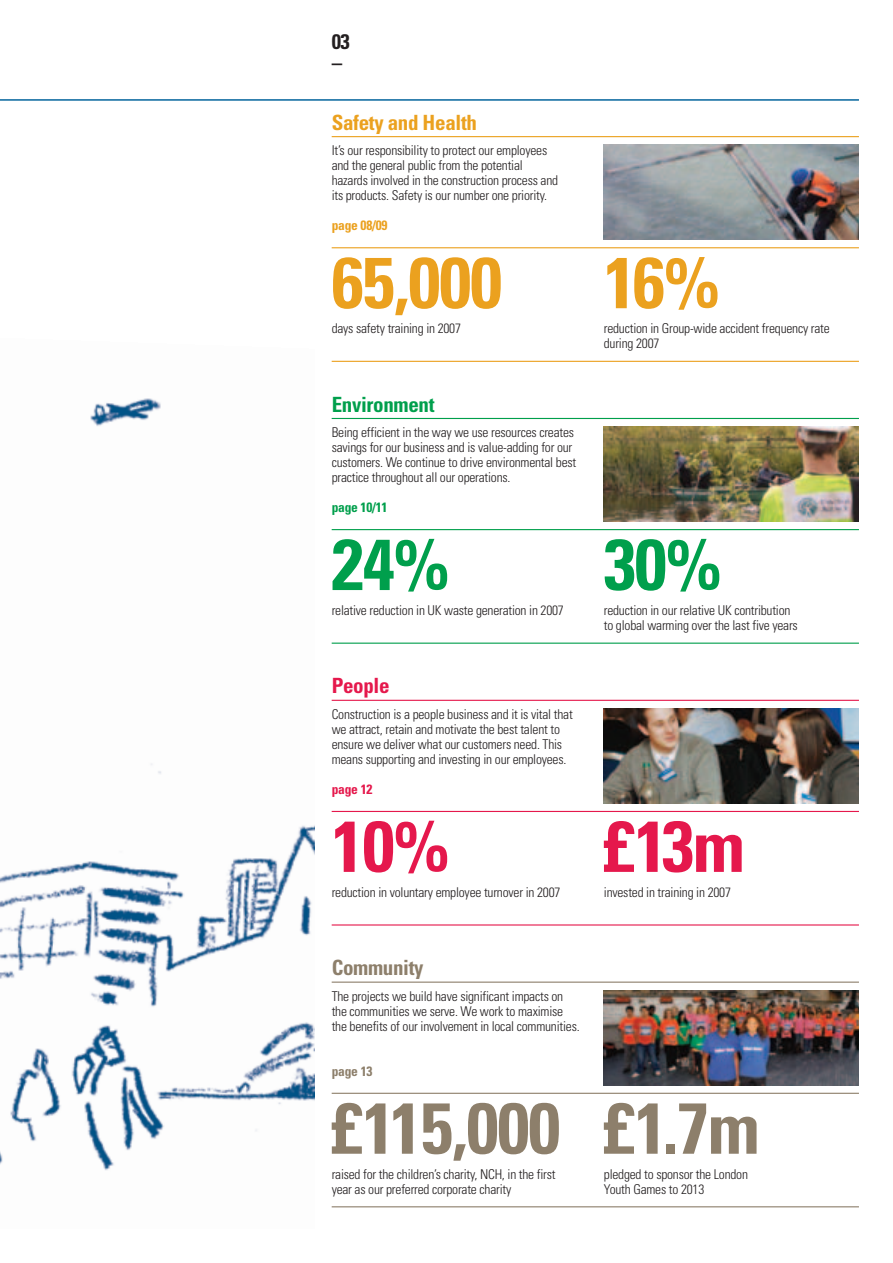
<style>
.page{position:relative;width:893px;height:1263px;background:#fff}
.page>*{position:absolute;margin:0;border:0;box-sizing:border-box;transform-origin:0 0}
.t1{font:700 condensed 72px "Univers";letter-spacing:-.015em;color:#8d7f6b}
.t2{font:700 condensed 72px "Univers";letter-spacing:-.015em;color:#eba11f}
.t3{font:700 condensed 72px "Univers";color:#e5184c}
.t4{font:700 condensed 72px "Univers";color:#009f4c}
.t5{font:700 condensed 21px "Univers";letter-spacing:-.015em;color:#eba11f}
.t6{font:700 condensed 21px "Univers";letter-spacing:-.015em;color:#009f4c}
.t7{font:700 condensed 21px "Univers";letter-spacing:-.015em;color:#8d7f6b}
.t8{font:700 condensed 21px "Univers";letter-spacing:-.015em;color:#e5184c}
.t9{font:700 condensed 21px/21px "Univers";color:#231f20}
.t10{font:300 condensed 13.5px/15px "Univers";letter-spacing:-.015em;color:#231f20}
.t11{font:700 condensed 13.5px "Univers";letter-spacing:-.015em;color:#eba11f}
.t12{font:700 condensed 13.5px "Univers";letter-spacing:-.015em;color:#009f4c}
.t13{font:700 condensed 13.5px "Univers";letter-spacing:-.015em;color:#e5184c}
.t14{font:700 condensed 13.5px "Univers";letter-spacing:-.015em;color:#8d7f6b}
</style>
<div class="page">
<img style="left:0;top:398px;width:315px;height:773px">
<hr style="left:332px;top:136px;width:527px;height:1px;background:#eba11f">
<hr style="left:332px;top:247px;width:527px;height:1px;background:#eba11f">
<hr style="left:332px;top:361px;width:527px;height:1px;background:#eba11f">
<hr style="left:332px;top:418px;width:527px;height:1px;background:#009f4c">
<hr style="left:332px;top:529px;width:527px;height:1px;background:#009f4c">
<hr style="left:332px;top:643px;width:527px;height:1px;background:#009f4c">
<hr style="left:332px;top:700px;width:527px;height:1px;background:#e5184c">
<hr style="left:332px;top:811px;width:527px;height:1px;background:#e5184c">
<hr style="left:332px;top:924px;width:527px;height:1px;background:#e5184c">
<hr style="left:332px;top:981px;width:527px;height:2px;background:#8d7f6b">
<hr style="left:332px;top:1093px;width:527px;height:1px;background:#8d7f6b">
<hr style="left:332px;top:1206px;width:527px;height:1px;background:#8d7f6b">
<img style="left:604px;top:990px;width:255px;height:95px">
<img style="left:604px;top:708px;width:255px;height:95px">
<img style="left:604px;top:427px;width:255px;height:94px">
<img style="left:604px;top:145px;width:255px;height:95px">
<hr style="left:0;top:99px;width:859px;height:2px;background:#04659d">
<h2 class="t9" style="left:332px;top:33px;width:20px">03 –</h2>
<h2 class="t5" style="left:332px;top:115px;width:147px">Safety and Health</h2>
<p class="t10" style="left:332px;top:144px;width:228px">It’s our responsibility to protect our employees and the general public from the potential hazards involved in the construction process and its products. Safety is our number one priority.</p>
<p class="t11" style="left:332px;top:220px;width:57px">page 08/09</p>
<h1 class="t2" style="left:332px;top:256px;width:172px">65,000</h1>
<h1 class="t2" style="left:604px;top:256px;width:117px">16%</h1>
<p class="t10" style="left:332px;top:322px;width:131px">days safety training in 2007</p>
<p class="t10" style="left:604px;top:322px;width:227px">reduction in Group-wide accident frequency rate during 2007</p>
<h2 class="t6" style="left:332px;top:396px;width:104px">Environment</h2>
<p class="t10" style="left:332px;top:426px;width:246px">Being efficient in the way we use resources creates savings for our business and is value-adding for our customers. We continue to drive environmental best practice throughout all our operations.</p>
<p class="t12" style="left:332px;top:502px;width:57px">page 10/11</p>
<h1 class="t4" style="left:332px;top:538px;width:119px">24%</h1>
<h1 class="t4" style="left:604px;top:538px;width:119px">30%</h1>
<p class="t10" style="left:332px;top:604px;width:234px">relative reduction in UK waste generation in 2007</p>
<p class="t10" style="left:604px;top:604px;width:196px">reduction in our relative UK contribution to global warming over the last five years</p>
<h2 class="t8" style="left:332px;top:678px;width:59px">People</h2>
<p class="t10" style="left:332px;top:708px;width:243px">Construction is a people business and it is vital that we attract, retain and motivate the best talent to ensure we deliver what our customers need. This means supporting and investing in our employees.</p>
<p class="t13" style="left:332px;top:784px;width:42px">page 12</p>
<h1 class="t3" style="left:332px;top:820px;width:119px">10%</h1>
<h1 class="t3" style="left:604px;top:820px;width:143px">£13m</h1>
<p class="t10" style="left:332px;top:886px;width:230px">reduction in voluntary employee turnover in 2007</p>
<p class="t10" style="left:604px;top:886px;width:129px">invested in training in 2007</p>
<h2 class="t7" style="left:332px;top:960px;width:93px">Community</h2>
<p class="t10" style="left:332px;top:990px;width:250px">The projects we build have significant impacts on the communities we serve. We work to maximise the benefits of our involvement in local communities.</p>
<p class="t14" style="left:332px;top:1066px;width:42px">page 13</p>
<h1 class="t1" style="left:332px;top:1102px;width:430px">£115,000 £1.7m</h1>
<p class="t10" style="left:332px;top:1167px;width:225px">raised for the children’s charity, NCH, in the first</p>
<p class="t10" style="left:604px;top:1167px;width:146px">pledged to sponsor the London</p>
<p class="t10" style="left:332px;top:1182px;width:181px">year as our preferred corporate charity</p>
<p class="t10" style="left:604px;top:1182px;width:102px">Youth Games to 2013</p>
</div>
